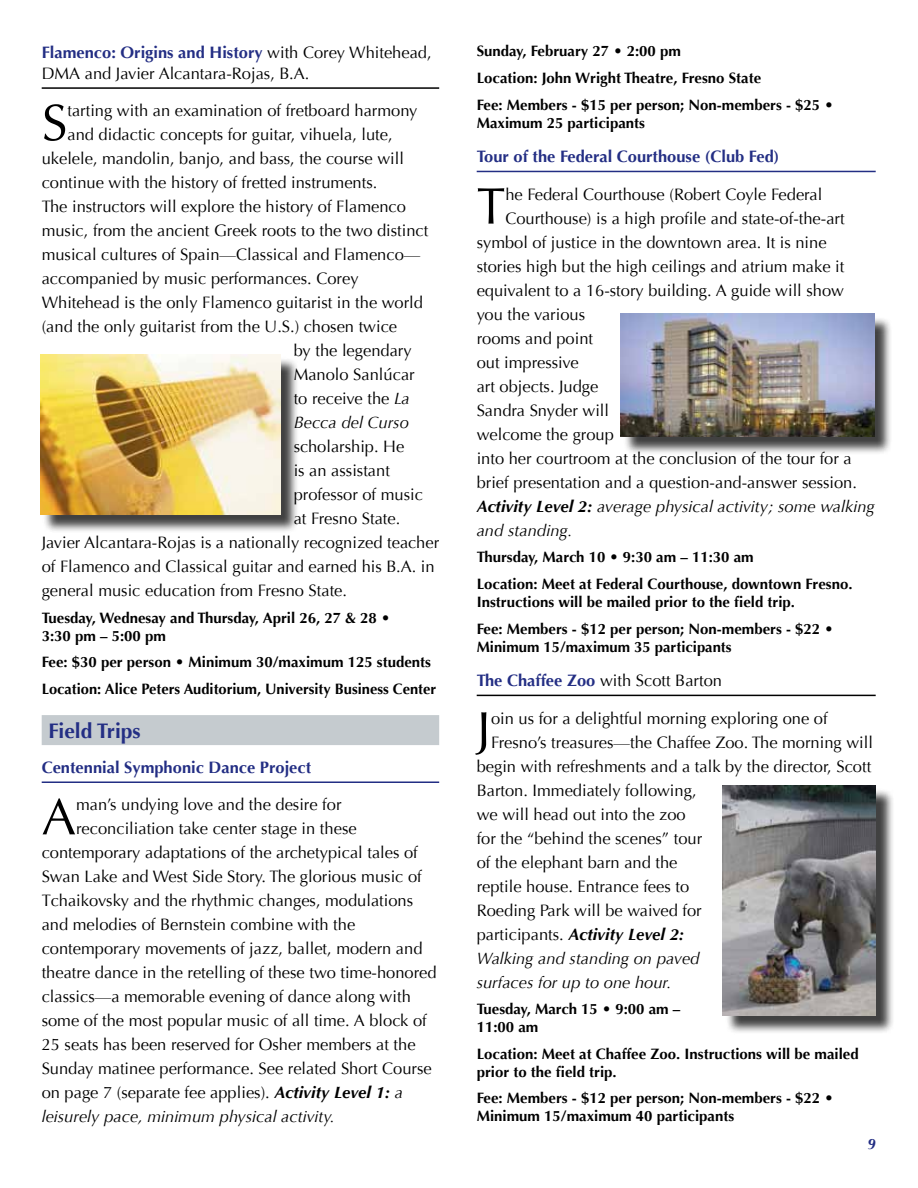
<style>
.page{position:relative;width:918px;height:1188px;background:#fff}
.page>*{position:absolute;margin:0;border:0;box-sizing:border-box;transform-origin:0 0}
.t1{font:51.6px "Optima";color:#000}
.t2{font:700 21px "Optima";color:#232e84}
.t3{font:16.5px/21px "Optima";color:#000}
.t4{font:italic 16.5px "Optima";color:#000}
.t5{font:700 16.5px "Optima";color:#232e84}
.t6{font:italic 700 16.5px "Optima";color:#000}
.t7{font:700 15px/26.7px "Optima";color:#000}
.t8{font:italic 700 15px "Optima";color:#232e84}
.s1{font-weight:700;color:#232e84}
.s2{font-style:italic}
.s3{font-weight:700;font-style:italic}
.s4{font-weight:700}
.s5{font-weight:400;font-style:normal}
</style>
<div class="page">
<hr style="left:477px;top:171px;width:399px;height:1px;background:#232e84">
<hr style="left:477px;top:695px;width:399px;height:1px;background:#000">
<hr style="left:42px;top:87px;width:397px;height:2px;background:#000">
<div style="left:42px;top:715px;width:397px;height:30px;background:#c5cbcf"></div>
<hr style="left:42px;top:781px;width:397px;height:2px;background:#232e84">
<div style="left:42px;top:357px;width:257px;height:176px;background:#000;opacity:.75"></div>
<img style="left:40px;top:354px;width:240px;height:160px">
<div style="left:623px;top:316px;width:270px;height:139px;background:#000;opacity:.75"></div>
<img style="left:621px;top:314px;width:253px;height:122px">
<div style="left:725px;top:788px;width:170px;height:247px;background:#000;opacity:.75"></div>
<img style="left:723px;top:786px;width:153px;height:230px">
<p class="t3" style="left:42px;top:42px;width:392px"><span class="s1">Flamenco: Origins and History</span> with Corey Whitehead,<br>DMA and Javier Alcantara-Rojas, B.A.</p>
<h1 class="t1" style="left:42px;top:93px;width:27px">S</h1>
<p class="t3" style="left:67px;top:100px;width:351px">tarting with an examination of fretboard harmony</p>
<p class="t3" style="left:67px;top:124px;width:327px">and didactic concepts for guitar, vihuela, lute,</p>
<p class="t3" style="left:42px;top:148px;width:364px">ukelele, mandolin, banjo, and bass, the course will</p>
<p class="t3" style="left:42px;top:172px;width:337px">continue with the history of fretted instruments.</p>
<p class="t3" style="left:42px;top:196px;width:366px">The instructors will explore the history of Flamenco</p>
<p class="t3" style="left:42px;top:220px;width:388px">music, from the ancient Greek roots to the two distinct</p>
<p class="t3" style="left:42px;top:244px;width:380px">musical cultures of Spain—Classical and Flamenco—</p>
<p class="t3" style="left:42px;top:268px;width:318px">accompanied by music performances. Corey</p>
<p class="t3" style="left:42px;top:292px;width:383px">Whitehead is the only Flamenco guitarist in the world</p>
<p class="t3" style="left:42px;top:316px;width:357px">(and the only guitarist from the U.S.) chosen twice</p>
<p class="t3" style="left:294px;top:340px;width:119px">by the legendary</p>
<p class="t3" style="left:294px;top:364px;width:123px">Manolo Sanlúcar</p>
<p class="t3" style="left:294px;top:388px;width:117px">to receive the <span class="s2">La</span></p>
<p class="t4" style="left:294px;top:413px;width:117px">Becca del Curso</p>
<p class="t3" style="left:294px;top:436px;width:112px">scholarship. He</p>
<p class="t3" style="left:294px;top:460px;width:98px">is an assistant</p>
<p class="t3" style="left:294px;top:484px;width:131px">professor of music</p>
<p class="t3" style="left:294px;top:508px;width:108px">at Fresno State.</p>
<p class="t3" style="left:42px;top:532px;width:399px">Javier Alcantara-Rojas is a nationally recognized teacher</p>
<p class="t3" style="left:42px;top:556px;width:395px">of Flamenco and Classical guitar and earned his B.A. in</p>
<p class="t3" style="left:42px;top:580px;width:307px">general music education from Fresno State.</p>
<p class="t7" style="left:42px;top:609px;width:350px;line-height:18px">Tuesday, Wednesay and Thursday, April 26, 27 &amp; 28 •<br>3:30 pm – 5:00 pm</p>
<p class="t7" style="left:42px;top:649px;width:396px">Fee: $30 per person • Minimum 30/maximum 125 students<br>Location: Alice Peters Auditorium, University Business Center</p>
<p class="t2" style="left:48px;top:719px;width:94px">Field Trips</p>
<p class="t5" style="left:42px;top:758px;width:271px">Centennial Symphonic Dance Project</p>
<h1 class="t1" style="left:42px;top:787px;width:36px">A</h1>
<p class="t3" style="left:76px;top:794px;width:267px">man’s undying love and the desire for</p>
<p class="t3" style="left:76px;top:818px;width:282px">reconciliation take center stage in these</p>
<p class="t3" style="left:42px;top:842px;width:378px">contemporary adaptations of the archetypical tales of</p>
<p class="t3" style="left:42px;top:867px;width:382px">Swan Lake and West Side Story. The glorious music of</p>
<p class="t3" style="left:42px;top:891px;width:373px">Tchaikovsky and the rhythmic changes, modulations</p>
<p class="t3" style="left:42px;top:915px;width:315px">and melodies of Bernstein combine with the</p>
<p class="t3" style="left:42px;top:939px;width:382px">contemporary movements of jazz, ballet, modern and</p>
<p class="t3" style="left:42px;top:963px;width:397px">theatre dance in the retelling of these two time-honored</p>
<p class="t3" style="left:42px;top:987px;width:371px">classics—a memorable evening of dance along with</p>
<p class="t3" style="left:42px;top:1011px;width:387px">some of the most popular music of all time. A block of</p>
<p class="t3" style="left:42px;top:1035px;width:375px">25 seats has been reserved for Osher members at the</p>
<p class="t3" style="left:42px;top:1059px;width:392px">Sunday matinee performance. See related Short Course</p>
<p class="t3" style="left:42px;top:1083px;width:363px">on page 7 (separate fee applies). <span class="s3">Activity Level 1:</span> <span class="s2">a</span></p>
<p class="t4" style="left:42px;top:1107px;width:295px">leisurely pace, minimum physical activity.</p>
<p class="t7" style="left:477px;top:38px;width:358px">Sunday, February 27 • 2:00 pm<br>Location: John Wright Theatre, Fresno State<br>Fee: Members - $15 per person; Non-members - $25 •</p>
<p class="t7" style="left:477px;top:109px;width:170px">Maximum 25 participants</p>
<p class="t5" style="left:477px;top:147px;width:304px">Tour of the Federal Courthouse (Club Fed)</p>
<h1 class="t1" style="left:477px;top:176px;width:30px">T</h1>
<p class="t3" style="left:505px;top:184px;width:319px">he Federal Courthouse (Robert Coyle Federal</p>
<p class="t3" style="left:505px;top:208px;width:341px">Courthouse) is a high profile and state-of-the-art</p>
<p class="t3" style="left:477px;top:232px;width:351px">symbol of justice in the downtown area. It is nine</p>
<p class="t3" style="left:477px;top:256px;width:369px">stories high but the high ceilings and atrium make it</p>
<p class="t3" style="left:477px;top:280px;width:369px">equivalent to a 16-story building. A guide will show</p>
<p class="t3" style="left:477px;top:304px;width:110px">you the various</p>
<p class="t3" style="left:477px;top:328px;width:118px">rooms and point</p>
<p class="t3" style="left:477px;top:352px;width:104px">out impressive</p>
<p class="t3" style="left:477px;top:376px;width:123px">art objects. Judge</p>
<p class="t3" style="left:477px;top:400px;width:134px">Sandra Snyder will</p>
<p class="t3" style="left:477px;top:424px;width:139px">welcome the group</p>
<p class="t3" style="left:477px;top:448px;width:377px">into her courtroom at the conclusion of the tour for a</p>
<p class="t3" style="left:477px;top:472px;width:382px">brief presentation and a question-and-answer session.</p>
<p class="t4" style="left:477px;top:496px;width:400px"><span class="s4">Activity Level 2:</span> average physical activity; some walking</p>
<p class="t4" style="left:477px;top:520px;width:97px">and standing.</p>
<p class="t7" style="left:477px;top:544px;width:377px">Thursday, March 10 • 9:30 am – 11:30 am<br>Location: Meet at Federal Courthouse, downtown Fresno.</p>
<p class="t7" style="left:477px;top:589px;width:358px">Instructions will be mailed prior to the field trip.<br>Fee: Members - $12 per person; Non-members - $22 •</p>
<p class="t7" style="left:477px;top:633px;width:256px">Minimum 15/maximum 35 participants</p>
<p class="t3" style="left:477px;top:670px;width:247px"><span class="s1">The Chaffee Zoo</span> with Scott Barton</p>
<h1 class="t1" style="left:477px;top:700px;width:16px">J</h1>
<p class="t3" style="left:491px;top:708px;width:338px">oin us for a delightful morning exploring one of</p>
<p class="t3" style="left:491px;top:732px;width:383px">Fresno’s treasures—the Chaffee Zoo. The morning will</p>
<p class="t3" style="left:477px;top:756px;width:396px">begin with refreshments and a talk by the director, Scott</p>
<p class="t3" style="left:477px;top:780px;width:221px">Barton. Immediately following,</p>
<p class="t3" style="left:477px;top:804px;width:211px">we will head out into the zoo</p>
<p class="t3" style="left:477px;top:828px;width:227px">for the “behind the scenes” tour</p>
<p class="t3" style="left:477px;top:852px;width:202px">of the elephant barn and the</p>
<p class="t3" style="left:477px;top:876px;width:214px">reptile house. Entrance fees to</p>
<p class="t3" style="left:477px;top:900px;width:227px">Roeding Park will be waived for</p>
<p class="t6" style="left:477px;top:924px;width:209px"><span class="s5">participants.</span> Activity Level 2:</p>
<p class="t4" style="left:477px;top:948px;width:225px">Walking and standing on paved</p>
<p class="t4" style="left:477px;top:972px;width:196px">surfaces for up to one hour.</p>
<p class="t7" style="left:477px;top:1000px;width:205px;line-height:18px">Tuesday, March 15 • 9:00 am –<br>11:00 am</p>
<p class="t7" style="left:477px;top:1045px;width:384px;line-height:18px">Location: Meet at Chaffee Zoo. Instructions will be mailed prior to the field trip.</p>
<p class="t7" style="left:477px;top:1090px;width:358px;line-height:18px">Fee: Members - $12 per person; Non-members - $22 •<br>Minimum 15/maximum 40 participants</p>
<p class="t8" style="left:867px;top:1135px;width:10px">9</p>
</div>
